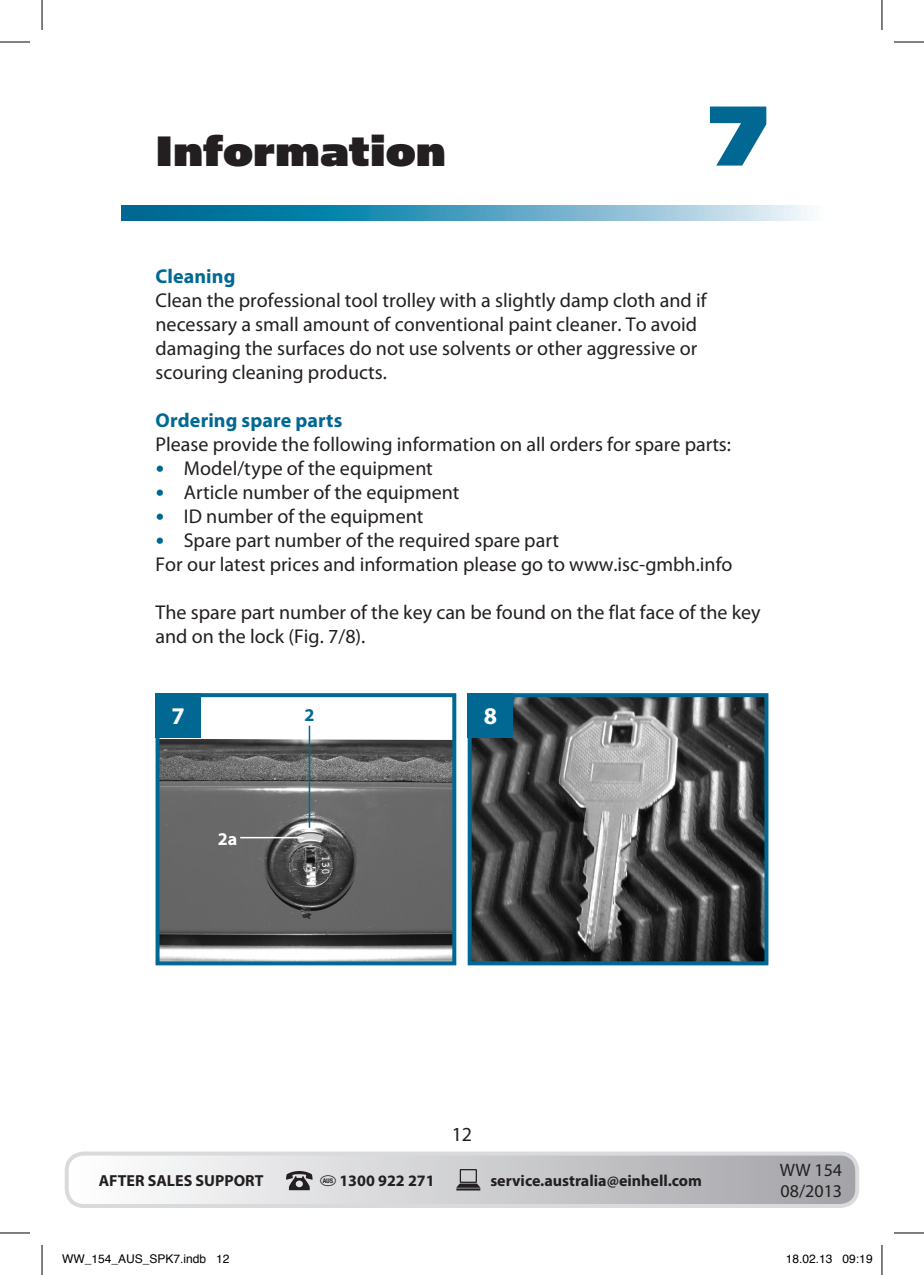
<style>
.page{position:relative;width:924px;height:1275px;background:#fff}
.page>*{position:absolute;margin:0;border:0;box-sizing:border-box;transform-origin:0 0}
.t1{font:96px "Simian Text Gorilla";color:#006893}
.t2{font:48px "Simian Text Gorilla";color:#231f20}
.t3{font:700 24px "Myriad Pro";color:#fff}
.t4{font:20px/24px "Myriad Pro";color:#231f20}
.t5{font:700 20px "Myriad Pro";letter-spacing:.005em;color:#006893}
.t6{font:18px/21.6px "Myriad Pro";color:#231f20}
.t7{font:700 18px "Myriad Pro";color:#fff}
.t8{font:700 18px "Myriad Pro";color:#006893}
.t9{font:700 16px "Myriad Pro";color:#231f20}
.t10{font:12px "Helvetica";color:#000}
.s1{font-family:"Frutiger";font-weight:700;font-size:18px;color:#006893}
</style>
<div class="page">
<svg style="left:122px;top:205px;width:688px;height:16px;background:#54a2c1"></svg>
<div style="left:65px;top:1151px;width:793px;height:57px;border:4px solid #d9dadc;border-radius:17px"></div>
<svg style="left:67px;top:1153px;width:789px;height:53px"></svg>
<img style="left:472px;top:698px;width:291px;height:262px">
<div style="left:467px;top:693px;width:301px;height:272px;border:4px solid #006893"></div>
<div style="left:467px;top:693px;width:46px;height:44px;background:#006893"></div>
<img style="left:160px;top:739px;width:291px;height:221px">
<div style="left:155px;top:693px;width:301px;height:272px;border:4px solid #006893"></div>
<div style="left:155px;top:693px;width:46px;height:44px;background:#006893"></div>
<hr style="left:308px;top:725px;width:2px;height:102px;background:#006893">
<hr style="left:240px;top:837px;width:63px;height:1px;background:#fff">
<hr style="left:0;top:42px;width:30px;height:1px;background:#000">
<hr style="left:893px;top:42px;width:30px;height:1px;background:#000">
<hr style="left:0;top:1232px;width:30px;height:1px;background:#000">
<hr style="left:893px;top:1232px;width:30px;height:1px;background:#000">
<hr style="left:42px;top:0;width:1px;height:30px;background:#000">
<hr style="left:42px;top:1245px;width:1px;height:30px;background:#000">
<hr style="left:881px;top:0;width:1px;height:30px;background:#000">
<hr style="left:881px;top:1245px;width:1px;height:30px;background:#000">
<h2 class="t2" style="left:155px;top:124px;width:292px">Information</h2>
<h1 class="t1" style="left:707px;top:82px;width:62px">7</h1>
<p class="t5" style="left:155px;top:265px;width:81px">Cleaning</p>
<p class="t4" style="left:155px;top:288px;width:552px">Clean the professional tool trolley with a slightly damp cloth and if necessary a small amount of conventional paint cleaner. To avoid damaging the surfaces do not use solvents or other aggressive or scouring cleaning products.</p>
<p class="t5" style="left:155px;top:409px;width:188px">Ordering spare parts</p>
<p class="t4" style="left:155px;top:432px;width:576px">Please provide the following information on all orders for spare parts:</p>
<p class="t4" style="left:155px;top:456px;width:279px"><span class="s1">•</span> Model/type of the equipment</p>
<p class="t4" style="left:155px;top:480px;width:305px"><span class="s1">•</span> Article number of the equipment</p>
<p class="t4" style="left:155px;top:504px;width:269px"><span class="s1">•</span> ID number of the equipment</p>
<p class="t4" style="left:155px;top:528px;width:578px"><span class="s1">•</span> Spare part number of the required spare part<br>For our latest prices and information please go to www.isc-gmbh.info</p>
<p class="t4" style="left:155px;top:600px;width:606px">The spare part number of the key can be found on the flat face of the key and on the lock (Fig. 7/8).</p>
<p class="t3" style="left:171px;top:703px;width:15px">7</p>
<p class="t8" style="left:304px;top:704px;width:11px">2</p>
<p class="t3" style="left:483px;top:703px;width:15px">8</p>
<p class="t7" style="left:217px;top:829px;width:21px">2a</p>
<p class="t4" style="left:451px;top:1122px;width:22px">12</p>
<p class="t9" style="left:99px;top:1171px;width:166px">AFTER SALES SUPPORT</p>
<p class="t9" style="left:320px;top:1171px;width:116px"><sup>d</sup> 1300 922 271</p>
<p class="t9" style="left:490px;top:1171px;width:213px">service.australia@einhell.com</p>
<p class="t6" style="left:779px;top:1159px;width:64px">WW 154<br>08/2013</p>
<p class="t10" style="left:62px;top:1249px;width:169px">WW_154_AUS_SPK7.indb 12</p>
<p class="t10" style="left:785px;top:1249px;width:88px">18.02.13 09:19</p>
</div>
